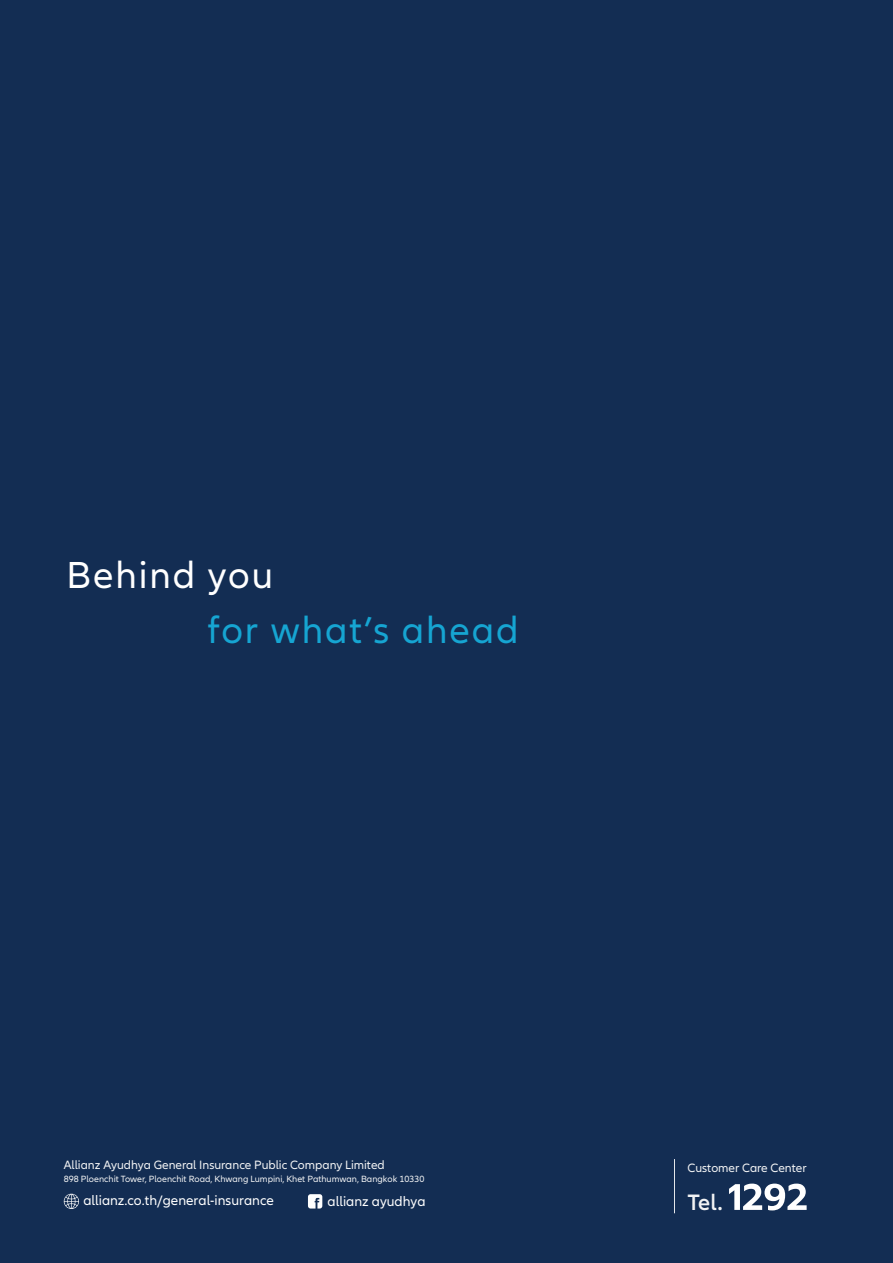
<style>
.page{position:relative;width:893px;height:1263px;background:#132d53}
.page>*{position:absolute;margin:0;border:0;box-sizing:border-box;transform-origin:0 0}
.t1{font:39px "Allianz Neo";letter-spacing:.05em;color:#16a5d2}
.t2{font:39px "Allianz Neo";letter-spacing:.05em;color:#fff}
.t3{font:600 23.1px "Allianz Neo";color:#f2f3f4}
.t4{font:14.25px "Allianz Neo";color:#fff}
.t5{font:12.45px "Allianz Neo";color:#f2f3f4}
.t6{font:9.45px "Allianz Neo";color:#f2f3f4}
</style>
<div class="page">
<svg style="left:729px;top:1183px;width:78px;height:27px"></svg>
<hr style="left:674px;top:1159px;width:1px;height:54px;background:#fff">
<svg style="left:64px;top:1194px;width:15px;height:15px"></svg>
<svg style="left:308px;top:1194px;width:14px;height:14px"></svg>
<h1 class="t2" style="left:67px;top:553px;width:208px">Behind you</h1>
<h1 class="t1" style="left:208px;top:608px;width:312px">for what’s ahead</h1>
<h3 class="t5" style="left:64px;top:1158px;width:322px">Allianz Ayudhya General Insurance Public Company Limited</h3>
<p class="t6" style="left:64px;top:1173px;width:362px">898 Ploenchit Tower, Ploenchit Road, Khwang Lumpini, Khet Pathumwan, Bangkok 10330</p>
<h3 class="t4" style="left:83px;top:1192px;width:192px">allianz.co.th/general-insurance</h3>
<h3 class="t4" style="left:328px;top:1193px;width:100px">allianz ayudhya</h3>
<h3 class="t5" style="left:687px;top:1161px;width:121px">Customer Care Center</h3>
<h2 class="t3" style="left:687px;top:1189px;width:37px">Tel.</h2>
</div>
